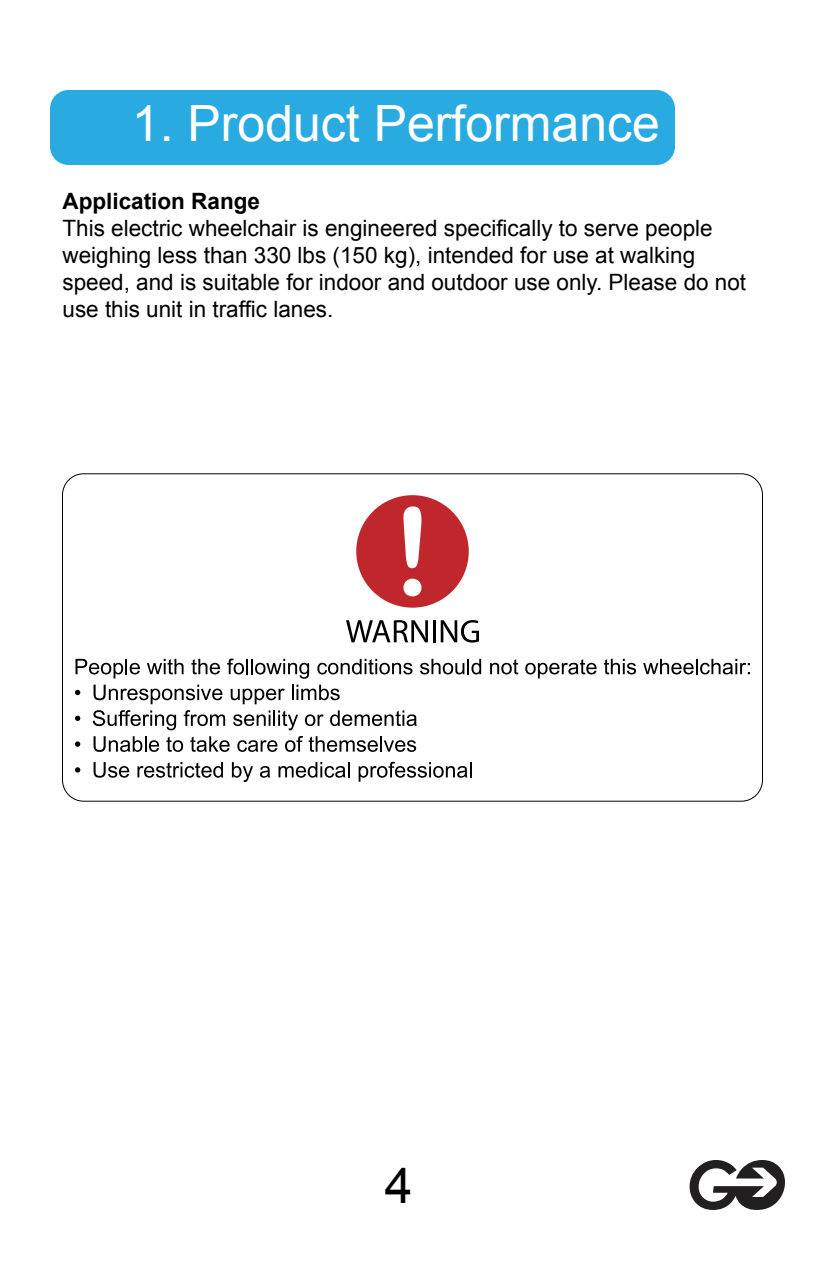
<style>
.page{position:relative;width:825px;height:1275px;background:#fff}
.page>*{position:absolute;margin:0;border:0;box-sizing:border-box;transform-origin:0 0}
.t1{font:50px "Arial";color:#fff}
.t2{font:50px "Arial";color:#000}
.t3{font:22.5px/27px "Arial";color:#000}
.t4{font:700 22.5px "Arial";color:#000}
</style>
<div class="page">
<svg style="left:690px;top:1160px;width:95px;height:50px"></svg>
<div style="left:50px;top:90px;width:625px;height:75px;background:#29abe2;border-radius:19px"></div>
<div style="left:356px;top:495px;width:113px;height:113px;background:#c0272d;border-radius:50%"></div>
<svg style="left:404px;top:506px;width:17px;height:90px"></svg>
<svg style="left:643px;top:659px;width:107px;height:15px"></svg>
<svg style="left:76px;top:659px;width:64px;height:20px"></svg>
<svg style="left:147px;top:659px;width:37px;height:15px"></svg>
<svg style="left:191px;top:659px;width:29px;height:15px"></svg>
<svg style="left:227px;top:659px;width:82px;height:20px"></svg>
<svg style="left:317px;top:659px;width:96px;height:15px"></svg>
<svg style="left:420px;top:659px;width:61px;height:15px"></svg>
<svg style="left:490px;top:659px;width:28px;height:15px"></svg>
<svg style="left:525px;top:659px;width:72px;height:20px"></svg>
<svg style="left:604px;top:659px;width:32px;height:15px"></svg>
<svg style="left:75px;top:690px;width:5px;height:5px"></svg>
<svg style="left:94px;top:685px;width:128px;height:19px"></svg>
<svg style="left:231px;top:689px;width:54px;height:15px"></svg>
<svg style="left:292px;top:685px;width:48px;height:15px"></svg>
<svg style="left:75px;top:716px;width:5px;height:5px"></svg>
<svg style="left:93px;top:710px;width:83px;height:20px"></svg>
<svg style="left:184px;top:710px;width:41px;height:16px"></svg>
<svg style="left:233px;top:710px;width:65px;height:20px"></svg>
<svg style="left:305px;top:714px;width:19px;height:12px"></svg>
<svg style="left:330px;top:710px;width:87px;height:16px"></svg>
<svg style="left:75px;top:741px;width:5px;height:6px"></svg>
<svg style="left:94px;top:736px;width:65px;height:16px"></svg>
<svg style="left:166px;top:737px;width:17px;height:15px"></svg>
<svg style="left:190px;top:736px;width:40px;height:16px"></svg>
<svg style="left:237px;top:740px;width:40px;height:12px"></svg>
<svg style="left:285px;top:736px;width:18px;height:16px"></svg>
<svg style="left:309px;top:736px;width:107px;height:16px"></svg>
<svg style="left:75px;top:767px;width:5px;height:6px"></svg>
<svg style="left:94px;top:762px;width:35px;height:16px"></svg>
<svg style="left:137px;top:762px;width:86px;height:16px"></svg>
<svg style="left:232px;top:762px;width:21px;height:20px"></svg>
<svg style="left:260px;top:766px;width:10px;height:12px"></svg>
<svg style="left:279px;top:762px;width:71px;height:16px"></svg>
<svg style="left:359px;top:762px;width:113px;height:20px"></svg>
<svg style="left:346px;top:620px;width:82px;height:22px"></svg>
<hr style="left:433px;top:620px;width:3px;height:22px;background:#000">
<svg style="left:441px;top:620px;width:38px;height:23px"></svg>
<h1 class="t1" style="left:132px;top:91px;width:529px">1. Product Performance</h1>
<p class="t4" style="left:62px;top:186px;width:199px">Application Range</p>
<p class="t3" style="left:62px;top:215px;width:685px">This electric wheelchair is engineered specifically to serve people weighing less than 330 lbs (150 kg), intended for use at walking speed, and is suitable for indoor and outdoor use only. Please do not use this unit in traffic lanes.</p>
<h1 class="t2" style="left:385px;top:1153px;width:29px">4</h1>
</div>
